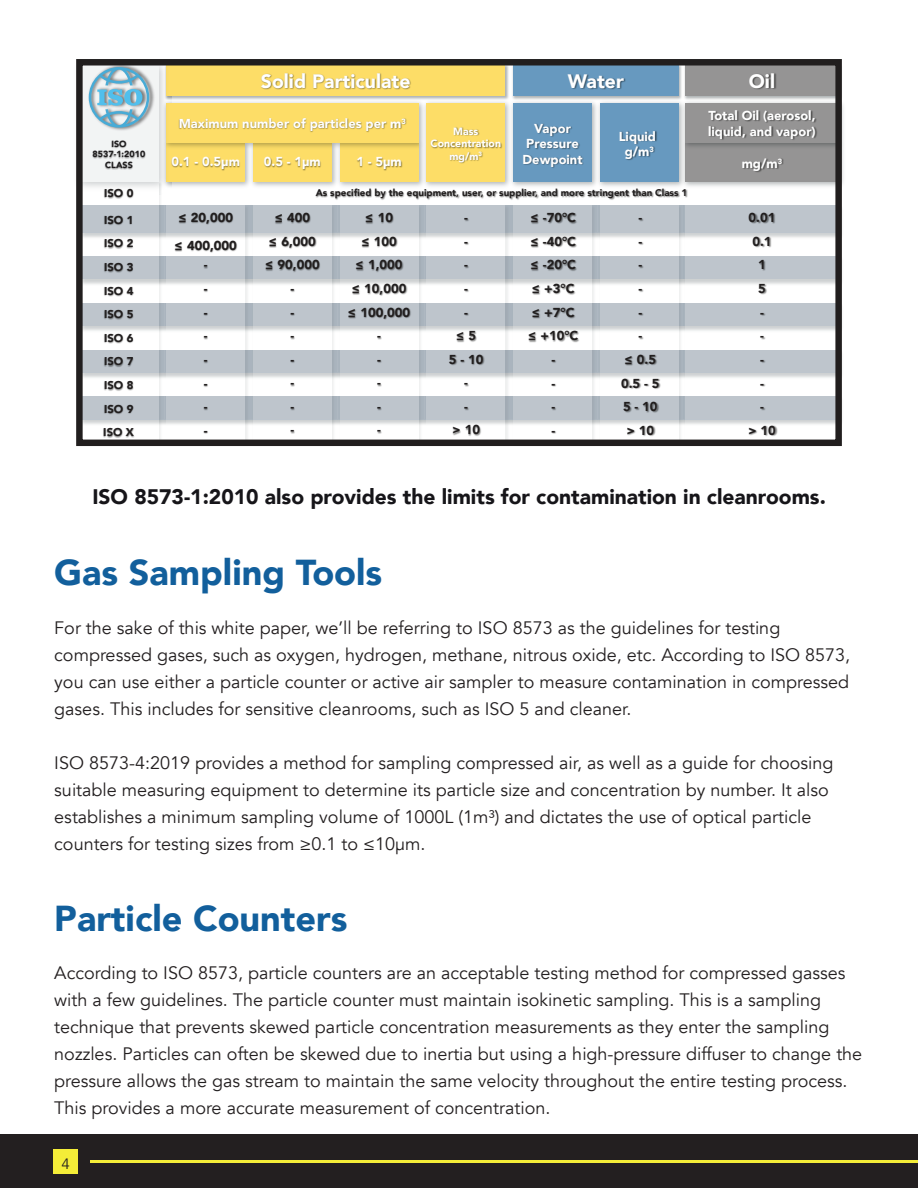
<style>
.page{position:relative;width:918px;height:1188px;background:#fff}
.page>*{position:absolute;margin:0;border:0;box-sizing:border-box;transform-origin:0 0}
.t1{font:900 36px "Avenir";color:#125f9c}
.t2{font:900 21px "Avenir";color:#161519}
.t3{font:900 19.5px "Avenir";color:#fff}
.t4{font:18px/27px "Avenir";color:#231f20}
.t5{font:15px "Avenir";color:#231f20}
.t6{font:900 12.9px "Avenir";color:#211e1e}
.t7{font:900 12.9px/15.6px "Avenir";color:#fff;text-align:center}
.t8{font:900 11.4px/23.4px "Avenir";color:#211e1e}
.t9{font:900 10.5px/12.6px "Avenir";color:#fff;text-align:center}
.t10{font:900 9.75px "Avenir";color:#211e1e}
.t11{font:900 8.85px/10.6px "Avenir";color:#1f1d1e;text-align:center}
</style>
<div class="page">
<div style="left:0;top:1134px;width:918px;height:54px;background:#231f20"></div>
<hr style="left:90px;top:1160px;width:828px;height:2px;background:#f4ed38">
<div style="left:53px;top:1149px;width:25px;height:25px;background:#f4ed38"></div>
<img style="left:842px;top:152px;width:2px;height:32px">
<img style="left:842px;top:104px;width:2px;height:48px">
<div style="left:76px;top:59px;width:766px;height:387px;border:6px solid #211e1e"></div>
<img style="left:81px;top:62px;width:758px;height:382px">
<p class="t11" style="left:93px;top:138px;width:54px">ISO<br>8537-1:2010<br>CLASS</p>
<p class="t3" style="left:568px;top:64px;width:58px">Water</p>
<p class="t3" style="left:749px;top:64px;width:28px">Oil</p>
<p class="t3" style="left:261px;top:64px;width:151px">Solid Particulate</p>
<p class="t7" style="left:179px;top:115px;width:229px">Maximum number of particles per m<sup>3</sup></p>
<p class="t7" style="left:708px;top:108px;width:109px;text-align:left">Total Oil (aerosol, liquid, and vapor)</p>
<p class="t9" style="left:431px;top:124px;width:72px">Mass<br>Concentration mg/m<sup>3</sup></p>
<p class="t7" style="left:522px;top:120px;width:62px">Vapor<br>Pressure<br>Dewpoint</p>
<p class="t7" style="left:619px;top:128px;width:39px">Liquid g/m<sup>3</sup></p>
<p class="t7" style="left:171px;top:154px;width:70px">0.1 - 0.5μm</p>
<p class="t7" style="left:264px;top:154px;width:59px">0.5 - 1μm</p>
<p class="t7" style="left:356px;top:154px;width:47px">1 - 5μm</p>
<p class="t7" style="left:742px;top:155px;width:42px">mg/m<sup>3</sup></p>
<p class="t8" style="left:104px;top:181px;width:31px">ISO 0</p>
<p class="t10" style="left:316px;top:184px;width:373px">As specified by the equipment, user, or supplier, and more stringent than Class 1</p>
<p class="t8" style="left:104px;top:208px;width:31px">ISO 1</p>
<p class="t6" style="left:178px;top:206px;width:56px">≤ 20,000</p>
<p class="t6" style="left:275px;top:207px;width:37px">≤ 400</p>
<p class="t6" style="left:365px;top:207px;width:29px">≤ 10</p>
<p class="t6" style="left:464px;top:207px;width:5px">-</p>
<p class="t6" style="left:530px;top:207px;width:47px">≤ -70°C</p>
<p class="t6" style="left:638px;top:207px;width:5px">-</p>
<p class="t6" style="left:749px;top:207px;width:28px">0.01</p>
<p class="t8" style="left:104px;top:231px;width:31px">ISO 2</p>
<p class="t6" style="left:175px;top:234px;width:64px">≤ 400,000</p>
<p class="t6" style="left:269px;top:230px;width:48px">≤ 6,000</p>
<p class="t6" style="left:361px;top:230px;width:37px">≤ 100</p>
<p class="t6" style="left:464px;top:230px;width:5px">-</p>
<p class="t6" style="left:530px;top:230px;width:47px">≤ -40°C</p>
<p class="t6" style="left:638px;top:230px;width:5px">-</p>
<p class="t6" style="left:752px;top:230px;width:21px">0.1</p>
<p class="t8" style="left:104px;top:255px;width:31px">ISO 3</p>
<p class="t6" style="left:204px;top:254px;width:5px">-</p>
<p class="t6" style="left:265px;top:254px;width:56px">≤ 90,000</p>
<p class="t6" style="left:356px;top:254px;width:48px">≤ 1,000</p>
<p class="t6" style="left:464px;top:254px;width:5px">-</p>
<p class="t6" style="left:530px;top:254px;width:47px">≤ -20°C</p>
<p class="t6" style="left:638px;top:254px;width:5px">-</p>
<p class="t6" style="left:758px;top:254px;width:9px">1</p>
<p class="t8" style="left:104px;top:279px;width:31px">ISO 4</p>
<p class="t6" style="left:204px;top:278px;width:5px">-</p>
<p class="t6" style="left:290px;top:277px;width:5px">-</p>
<p class="t6" style="left:352px;top:277px;width:56px">≤ 10,000</p>
<p class="t6" style="left:464px;top:277px;width:5px">-</p>
<p class="t6" style="left:532px;top:278px;width:44px">≤ +3°C</p>
<p class="t6" style="left:638px;top:278px;width:5px">-</p>
<p class="t6" style="left:758px;top:278px;width:9px">5</p>
<p class="t8" style="left:104px;top:302px;width:31px">ISO 5</p>
<p class="t6" style="left:204px;top:301px;width:5px">-</p>
<p class="t6" style="left:290px;top:301px;width:5px">-</p>
<p class="t6" style="left:348px;top:301px;width:64px">≤ 100,000</p>
<p class="t6" style="left:464px;top:301px;width:5px">-</p>
<p class="t6" style="left:532px;top:301px;width:44px">≤ +7°C</p>
<p class="t6" style="left:638px;top:301px;width:5px">-</p>
<p class="t6" style="left:760px;top:301px;width:5px">-</p>
<p class="t8" style="left:104px;top:326px;width:31px">ISO 6</p>
<p class="t6" style="left:204px;top:325px;width:5px">-</p>
<p class="t6" style="left:290px;top:325px;width:5px">-</p>
<p class="t6" style="left:377px;top:325px;width:5px">-</p>
<p class="t6" style="left:456px;top:325px;width:22px">≤ 5</p>
<p class="t6" style="left:528px;top:325px;width:52px">≤ +10°C</p>
<p class="t6" style="left:638px;top:325px;width:5px">-</p>
<p class="t6" style="left:760px;top:325px;width:5px">-</p>
<p class="t8" style="left:104px;top:349px;width:31px">ISO 7</p>
<p class="t6" style="left:204px;top:348px;width:5px">-</p>
<p class="t6" style="left:290px;top:348px;width:5px">-</p>
<p class="t6" style="left:377px;top:348px;width:5px">-</p>
<p class="t6" style="left:449px;top:348px;width:36px">5 - 10</p>
<p class="t6" style="left:551px;top:348px;width:5px">-</p>
<p class="t6" style="left:624px;top:348px;width:33px">≤ 0.5</p>
<p class="t6" style="left:760px;top:348px;width:5px">-</p>
<p class="t8" style="left:104px;top:373px;width:31px">ISO 8</p>
<p class="t6" style="left:204px;top:372px;width:5px">-</p>
<p class="t6" style="left:290px;top:372px;width:5px">-</p>
<p class="t6" style="left:377px;top:372px;width:5px">-</p>
<p class="t6" style="left:464px;top:372px;width:5px">-</p>
<p class="t6" style="left:551px;top:372px;width:5px">-</p>
<p class="t6" style="left:621px;top:372px;width:40px">0.5 - 5</p>
<p class="t6" style="left:760px;top:372px;width:5px">-</p>
<p class="t8" style="left:103px;top:397px;width:32px">ISO 9<br>ISO X</p>
<p class="t6" style="left:204px;top:396px;width:5px">-</p>
<p class="t6" style="left:204px;top:419px;width:5px">-</p>
<p class="t6" style="left:290px;top:396px;width:5px">-</p>
<p class="t6" style="left:290px;top:419px;width:5px">-</p>
<p class="t6" style="left:377px;top:396px;width:5px">-</p>
<p class="t6" style="left:377px;top:419px;width:5px">-</p>
<p class="t6" style="left:464px;top:396px;width:5px">-</p>
<p class="t6" style="left:452px;top:419px;width:29px">&gt; 10</p>
<p class="t6" style="left:551px;top:396px;width:5px">-</p>
<p class="t6" style="left:551px;top:419px;width:5px">-</p>
<p class="t6" style="left:623px;top:396px;width:36px">5 - 10</p>
<p class="t6" style="left:626px;top:419px;width:29px">&gt; 10</p>
<p class="t6" style="left:760px;top:396px;width:5px">-</p>
<p class="t6" style="left:748px;top:419px;width:29px">&gt; 10</p>
<p class="t2" style="left:92px;top:479px;width:735px">ISO 8573-1:2010 also provides the limits for contamination in cleanrooms.</p>
<h1 class="t1" style="left:54px;top:542px;width:329px">Gas Sampling Tools</h1>
<p class="t4" style="left:54px;top:614px;width:798px">For the sake of this white paper, we’ll be referring to ISO 8573 as the guidelines for testing compressed gases, such as oxygen, hydrogen, methane, nitrous oxide, etc. According to ISO 8573, you can use either a particle counter or active air sampler to measure contamination in compressed gases. This includes for sensitive cleanrooms, such as ISO 5 and cleaner.</p>
<p class="t4" style="left:54px;top:749px;width:781px">ISO 8573-4:2019 provides a method for sampling compressed air, as well as a guide for choosing suitable measuring equipment to determine its particle size and concentration by number. It also establishes a minimum sampling volume of 1000L (1m³) and dictates the use of optical particle counters for testing sizes from ≥0.1 to ≤10µm.</p>
<h1 class="t1" style="left:54px;top:887px;width:295px">Particle Counters</h1>
<p class="t4" style="left:54px;top:960px;width:810px">According to ISO 8573, particle counters are an acceptable testing method for compressed gasses with a few guidelines. The particle counter must maintain isokinetic sampling. This is a sampling technique that prevents skewed particle concentration measurements as they enter the sampling nozzles. Particles can often be skewed due to inertia but using a high-pressure diffuser to change the pressure allows the gas stream to maintain the same velocity throughout the entire testing process.<br>This provides a more accurate measurement of concentration.</p>
<p class="t5" style="left:61px;top:1155px;width:10px">4</p>
</div>
